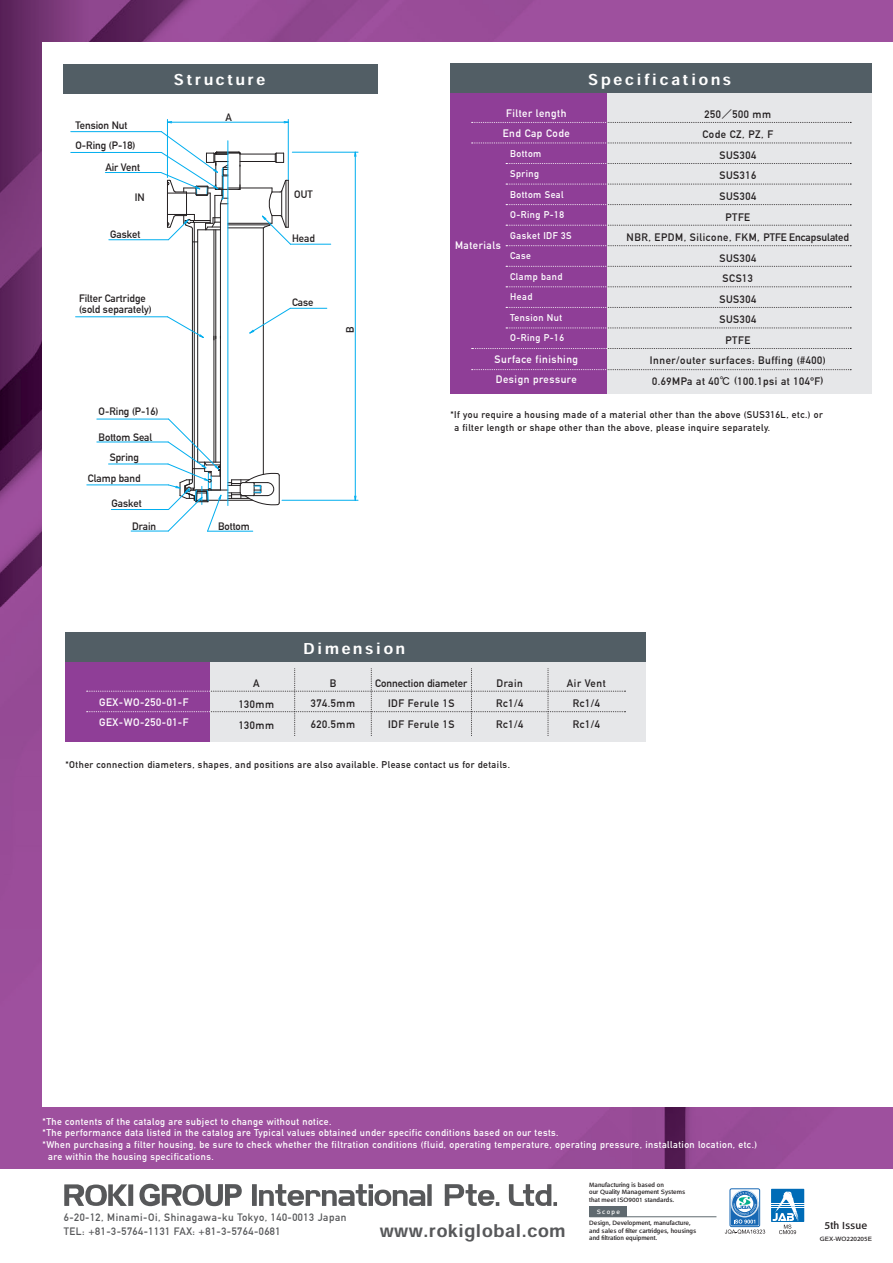
<style>
.page{position:relative;width:893px;height:1263px;background:#fff}
.page>*{position:absolute;margin:0;border:0;box-sizing:border-box;transform-origin:0 0}
.t1{font:16.95px "Heisei Kaku Go Std W7";letter-spacing:.05em;color:#57585a}
.t2{font:14.85px "Heisei Kaku Go Std W7";letter-spacing:.2em;color:#fff}
.t3{font:700 10.65px/20.5px "DIN Alternate";letter-spacing:.05em;color:#231f20;text-align:center}
.t4{font:700 10.65px/20.5px "DIN Alternate";letter-spacing:.05em;color:#fff}
.t5{font:700 10.65px/20.5px "DIN Alternate";letter-spacing:.015em;color:#231f20;text-align:center}
.t6{font:700 10.5px/10.5px "DIN Alternate";color:#231f20}
.t7{font:700 10.5px/14.9px "DIN Alternate";letter-spacing:.05em;color:#57585a}
.t8{font:10.5px "Heisei Kaku Go Std W5";color:#231f20}
.t9{font:700 9.6px/20.5px "DIN Alternate";letter-spacing:.05em;color:#fff}
.t10{font:700 9.6px/13.5px "DIN Alternate";letter-spacing:.05em;color:#231f20}
.t11{font:6.45px/7.5px "Heisei Kaku Go Std W5";color:#231f20}
.t12{font:6.45px "Heisei Kaku Go Std W5";letter-spacing:.2em;color:#fff}
.s1{font-family:"Heisei Kaku Go Std W5";font-weight:400}
</style>
<div class="page">
<img style="left:0;top:0;width:893px;height:1169px">
<div style="left:43px;top:43px;width:850px;height:1064px;background:#fff"></div>
<div style="left:64px;top:64px;width:314px;height:30px;background:#525e65"></div>
<div style="left:450px;top:64px;width:421px;height:330px;background:#e6e7e9"></div>
<div style="left:450px;top:64px;width:422px;height:29px;background:#525e65"></div>
<div style="left:450px;top:93px;width:157px;height:301px;background:#8f3e97"></div>
<svg style="left:472px;top:122px;width:379px;height:1px"></svg>
<svg style="left:472px;top:143px;width:379px;height:1px"></svg>
<svg style="left:472px;top:369px;width:379px;height:1px"></svg>
<svg style="left:505px;top:163px;width:346px;height:1px"></svg>
<svg style="left:506px;top:184px;width:345px;height:1px"></svg>
<svg style="left:506px;top:204px;width:345px;height:1px"></svg>
<svg style="left:506px;top:225px;width:345px;height:1px"></svg>
<svg style="left:505px;top:245px;width:346px;height:1px"></svg>
<svg style="left:505px;top:266px;width:346px;height:1px"></svg>
<svg style="left:505px;top:286px;width:346px;height:1px"></svg>
<svg style="left:506px;top:307px;width:345px;height:1px"></svg>
<svg style="left:506px;top:328px;width:345px;height:1px"></svg>
<svg style="left:472px;top:348px;width:379px;height:1px"></svg>
<div style="left:65px;top:632px;width:581px;height:110px;background:#e6e7e9"></div>
<div style="left:65px;top:632px;width:581px;height:30px;background:#525e65"></div>
<div style="left:65px;top:662px;width:145px;height:80px;background:#8f3e97"></div>
<svg style="left:87px;top:669px;width:538px;height:67px"></svg>
<hr style="left:282px;top:500px;width:76px;height:1px;background:#00aeef">
<hr style="left:292px;top:152px;width:66px;height:1px;background:#00aeef">
<hr style="left:355px;top:152px;width:1px;height:348px;background:#00aeef">
<hr style="left:167px;top:119px;width:1px;height:59px;background:#00aeef">
<hr style="left:288px;top:119px;width:1px;height:61px;background:#00aeef">
<hr style="left:167px;top:122px;width:121px;height:1px;background:#00aeef">
<hr style="left:228px;top:223px;width:44px;height:1px;background:#231f20">
<hr style="left:192px;top:229px;width:1px;height:253px;background:#231f20">
<hr style="left:194px;top:222px;width:1px;height:266px;background:#231f20">
<hr style="left:197px;top:230px;width:1px;height:232px;background:#231f20">
<hr style="left:228px;top:188px;width:44px;height:1px;background:#231f20">
<hr style="left:228px;top:228px;width:36px;height:1px;background:#231f20">
<hr style="left:228px;top:225px;width:42px;height:1px;background:#231f20">
<hr style="left:263px;top:229px;width:1px;height:245px;background:#231f20">
<hr style="left:216px;top:336px;width:1px;height:126px;background:#231f20">
<hr style="left:214px;top:336px;width:1px;height:126px;background:#231f20">
<svg style="left:275px;top:153px;width:9px;height:10px"></svg>
<hr style="left:240px;top:161px;width:35px;height:1px;background:#231f20">
<hr style="left:240px;top:154px;width:35px;height:1px;background:#231f20">
<hr style="left:194px;top:500px;width:59px;height:1px;background:#231f20">
<hr style="left:191px;top:490px;width:37px;height:1px;background:#231f20">
<hr style="left:220px;top:336px;width:1px;height:154px;background:#231f20">
<svg style="left:229px;top:472px;width:51px;height:34px"></svg>
<hr style="left:214px;top:230px;width:1px;height:110px;background:#231f20">
<hr style="left:216px;top:230px;width:1px;height:109px;background:#231f20">
<hr style="left:220px;top:204px;width:1px;height:134px;background:#231f20">
<hr style="left:71px;top:131px;width:90px;height:1px;background:#00aeef">
<hr style="left:71px;top:152px;width:90px;height:1px;background:#00aeef">
<hr style="left:105px;top:172px;width:56px;height:1px;background:#00aeef">
<hr style="left:109px;top:239px;width:59px;height:1px;background:#00aeef">
<svg style="left:249px;top:308px;width:41px;height:26px"></svg>
<hr style="left:290px;top:308px;width:37px;height:1px;background:#00aeef">
<svg style="left:262px;top:180px;width:29px;height:65px"></svg>
<hr style="left:290px;top:244px;width:41px;height:1px;background:#00aeef">
<svg style="left:167px;top:316px;width:37px;height:22px"></svg>
<hr style="left:76px;top:317px;width:92px;height:1px;background:#00aeef">
<hr style="left:97px;top:419px;width:72px;height:1px;background:#00aeef">
<hr style="left:97px;top:442px;width:71px;height:1px;background:#00aeef">
<hr style="left:109px;top:464px;width:59px;height:1px;background:#00aeef">
<hr style="left:87px;top:485px;width:81px;height:1px;background:#00aeef">
<hr style="left:111px;top:509px;width:57px;height:1px;background:#00aeef">
<hr style="left:131px;top:531px;width:37px;height:1px;background:#00aeef">
<svg style="left:168px;top:418px;width:53px;height:114px"></svg>
<hr style="left:208px;top:531px;width:45px;height:1px;background:#00aeef">
<hr style="left:228px;top:141px;width:1px;height:365px;background:#00aeef">
<svg style="left:160px;top:131px;width:81px;height:112px"></svg>
<hr style="left:167px;top:180px;width:1px;height:47px;background:#231f20">
<svg style="left:64px;top:1184px;width:63px;height:22px"></svg>
<div style="left:128px;top:1184px;width:5px;height:22px;background:#57585a"></div>
<div style="left:252px;top:1184px;width:5px;height:22px;background:#57585a"></div>
<div style="left:427px;top:1184px;width:5px;height:22px;background:#57585a"></div>
<svg style="left:509px;top:1184px;width:48px;height:22px"></svg>
<svg style="left:445px;top:1184px;width:54px;height:22px"></svg>
<svg style="left:259px;top:1184px;width:166px;height:22px"></svg>
<svg style="left:139px;top:1184px;width:103px;height:22px"></svg>
<hr style="left:589px;top:1216px;width:127px;height:1px;background:#5f696f">
<div style="left:589px;top:1206px;width:38px;height:11px;background:#5f696f"></div>
<div style="left:771px;top:1189px;width:33px;height:33px;background:#006cb7"></div>
<hr style="left:771px;top:1202px;width:33px;height:1px;background:#fff">
<hr style="left:771px;top:1205px;width:33px;height:1px;background:#fff">
<hr style="left:771px;top:1207px;width:33px;height:1px;background:#fff">
<svg style="left:773px;top:1191px;width:26px;height:43px"></svg>
<svg style="left:725px;top:1188px;width:40px;height:46px"></svg>
<p class="t6" style="left:76px;top:119px;width:54px">Tension Nut</p>
<p class="t6" style="left:76px;top:140px;width:61px">O-Ring (P-18)</p>
<p class="t6" style="left:105px;top:161px;width:36px">Air Vent</p>
<h2 class="t2" style="left:174px;top:70px;width:93px">Structure</h2>
<p class="t6" style="left:226px;top:111px;width:8px">A</p>
<p class="t6" style="left:135px;top:191px;width:11px">IN</p>
<p class="t6" style="left:294px;top:188px;width:20px">OUT</p>
<p class="t6" style="left:110px;top:229px;width:32px">Gasket</p>
<p class="t6" style="left:79px;top:293px;width:74px">Filter Cartridge (sold separately)</p>
<p class="t6" style="left:99px;top:406px;width:61px">O-Ring (P-16)</p>
<p class="t6" style="left:99px;top:426px;width:55px;line-height:20px;text-align:center">Bottom Seal<br>Spring</p>
<p class="t6" style="left:88px;top:472px;width:54px">Clamp band</p>
<p class="t6" style="left:132px;top:492px;width:26px;line-height:22.4px;text-indent:-21px">Gasket<br>Drain</p>
<p class="t6" style="left:292px;top:232px;width:24px">Head</p>
<p class="t6" style="left:292px;top:296px;width:23px">Case</p>
<p class="t6" style="left:344px;top:333px;width:8px;rotate:-90deg">B</p>
<p class="t6" style="left:218px;top:520px;width:33px">Bottom</p>
<h2 class="t2" style="left:303px;top:639px;width:103px">Dimension</h2>
<h2 class="t2" style="left:588px;top:70px;width:144px">Specifications</h2>
<p class="t3" style="left:627px;top:103px;width:224px">250<span class="s1">／</span>500 mm<br>Code CZ, PZ, F<br>SUS304<br>SUS316<br>SUS304<br>PTFE<br>NBR, EPDM, Silicone, FKM, PTFE Encapsulated<br>SUS304<br>SCS13<br>SUS304<br>SUS304<br>PTFE<br>Inner/outer surfaces: Buffing (#400)<br>0.69MPa at 40<span class="s1">℃</span> (100.1psi at 104ºF)</p>
<p class="t10" style="left:454px;top:407px;width:370px;text-indent:-4px">*If you require a housing made of a material other than the above (SUS316L, etc.) or a filter length or shape other than the above, please inquire separately.</p>
<p class="t4" style="left:503px;top:102px;width:68px;text-align:center">Filter length<br>End Cap Code</p>
<p class="t9" style="left:510px;top:142px;width:63px">Bottom<br>Spring<br>Bottom Seal<br>O-Ring P-18<br>Gasket IDF 3S<br>Case<br>Clamp band<br>Head<br>Tension Nut<br>O-Ring P-16</p>
<p class="t4" style="left:455px;top:234px;width:47px">Materials</p>
<p class="t4" style="left:494px;top:348px;width:85px">Surface finishing<br>Design pressure</p>
<p class="t4" style="left:99px;top:691px;width:91px">GEX-WO-250-01-F<br>GEX-WO-250-01-F</p>
<p class="t3" style="left:239px;top:673px;width:37px">A<br>130mm<br>130mm</p>
<p class="t3" style="left:311px;top:672px;width:46px">B<br>374.5mm<br>620.5mm</p>
<p class="t5" style="left:375px;top:672px;width:93px">Connection diameter<br>IDF Ferule 1S<br>IDF Ferule 1S</p>
<p class="t3" style="left:496px;top:672px;width:29px;text-align:justify">Drain Rc1/4<br>Rc1/4</p>
<p class="t3" style="left:567px;top:672px;width:40px">Air Vent<br>Rc1/4<br>Rc1/4</p>
<p class="t10" style="left:65px;top:757px;width:446px">*Other connection diameters, shapes, and positions are also available. Please contact us for details.</p>
<p class="t9" style="left:43px;top:1110px;width:290px">*The contents of the catalog are subject to change without notice.</p>
<p class="t9" style="left:43px;top:1122px;width:518px">*The performance data listed in the catalog are Typical values obtained under specific conditions based on our tests.</p>
<p class="t9" style="left:43px;top:1134px;width:716px">*When purchasing a filter housing, be sure to check whether the filtration conditions (fluid, operating temperature, operating pressure, installation location, etc.)</p>
<p class="t9" style="left:48px;top:1145px;width:167px">are within the housing specifications.</p>
<p class="t11" style="left:589px;top:1181px;width:98px">Manufacturing is based on<br>our Quality Management Systems that meet ISO9001 standards.</p>
<p class="t12" style="left:597px;top:1207px;width:25px">Scope</p>
<p class="t7" style="left:64px;top:1209px;width:284px">6-20-12, Minami-Oi, Shinagawa-ku Tokyo, 140-0013 Japan<br>TEL: +81-3-5764-1131 FAX: +81-3-5764-0681</p>
<h1 class="t1" style="left:380px;top:1220px;width:187px">www.rokiglobal.com</h1>
<p class="t11" style="left:589px;top:1219px;width:109px">Design, Development, manufacture, and sales of filter cartridges, housings and filtration equipment.</p>
<p class="t8" style="left:825px;top:1219px;width:44px">5th Issue</p>
<p class="t11" style="left:820px;top:1235px;width:54px">GEX-WO220205E</p>
</div>
